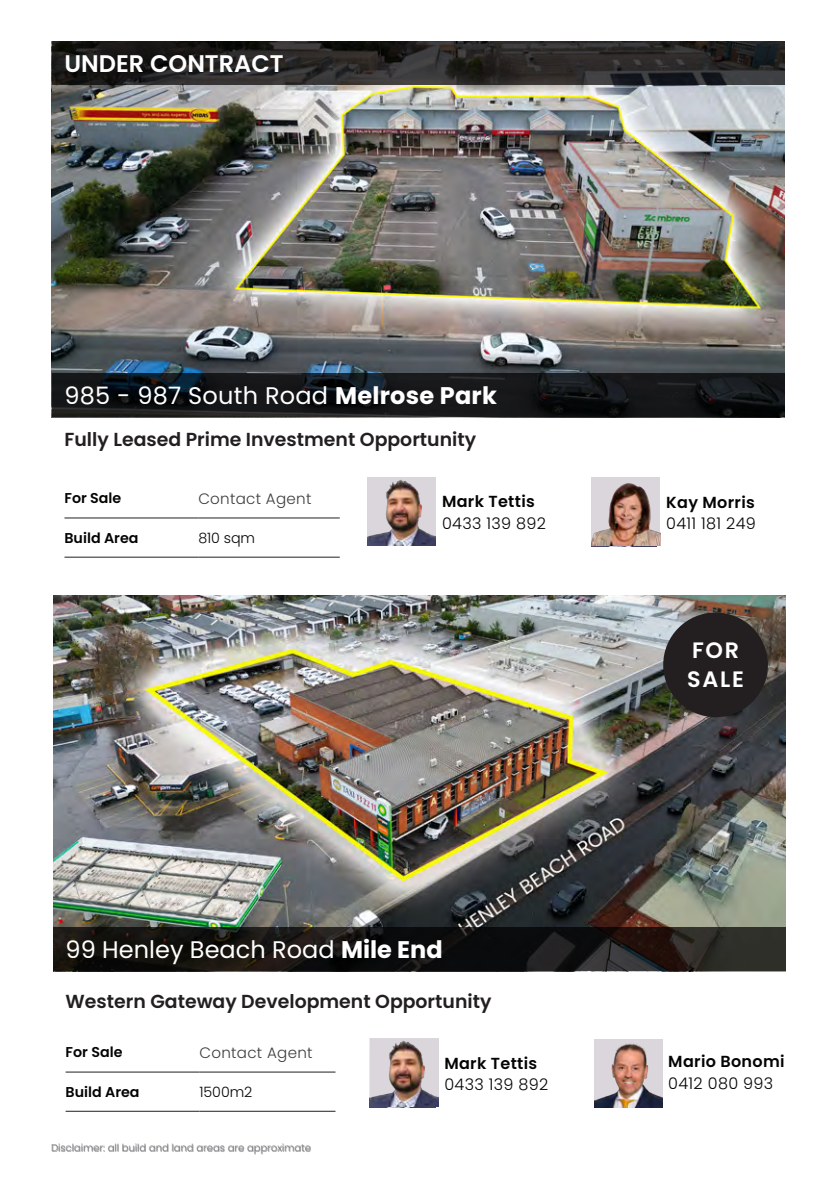
<style>
.page{position:relative;width:840px;height:1191px;background:#fff}
.page>*{position:absolute;margin:0;border:0;box-sizing:border-box;transform-origin:0 0}
.t1{font:24px "Poppins";color:#fff}
.t2{font:600 24px "Poppins";color:#fff}
.t3{font:600 22.2px "Poppins";letter-spacing:.075em;color:#fff}
.t4{font:600 18.8px "Poppins";color:#231f20}
.t5{font:600 16px "Poppins";letter-spacing:.02em;color:#040503}
.t6{font:300 16px "Poppins";letter-spacing:.02em;color:#040503}
.t7{font:300 15px "Poppins";letter-spacing:.02em;color:#3e3e3f}
.t8{font:600 14.2px "Poppins";color:#040503}
.t9{font:300 14.2px "Poppins";letter-spacing:-.005em;color:#040503}
.t10{font:300 10px "Poppins";color:#6c6d70}
.s1{font-weight:700}
</style>
<div class="page">
<img style="left:53px;top:595px;width:731px;height:332px">
<svg style="left:53px;top:927px;width:731px;height:44px;background:#191714"></svg>
<hr style="left:66px;top:1071px;width:133px;height:1px;background:#231f20">
<hr style="left:199px;top:1071px;width:136px;height:1px;background:#231f20">
<hr style="left:66px;top:1111px;width:133px;height:1px;background:#231f20">
<hr style="left:199px;top:1111px;width:136px;height:1px;background:#231f20">
<img style="left:369px;top:1038px;width:66px;height:69px">
<img style="left:370px;top:1038px;width:68px;height:68px">
<img style="left:594px;top:1039px;width:68px;height:68px">
<div style="left:662px;top:612px;width:105px;height:105px;background:#231f20;border-radius:50%"></div>
<img style="left:52px;top:85px;width:731px;height:288px">
<svg style="left:52px;top:373px;width:731px;height:44px;background:#131618"></svg>
<hr style="left:64px;top:517px;width:134px;height:1px;background:#231f20">
<hr style="left:198px;top:517px;width:141px;height:1px;background:#231f20">
<hr style="left:64px;top:557px;width:134px;height:1px;background:#231f20">
<hr style="left:198px;top:557px;width:141px;height:1px;background:#231f20">
<img style="left:367px;top:477px;width:68px;height:68px">
<img style="left:591px;top:478px;width:68px;height:68px">
<svg style="left:52px;top:41px;width:731px;height:44px;background:#272625"></svg>
<p class="t2" style="left:64px;top:50px;width:221px">UNDER CONTRACT</p>
<p class="t1" style="left:64px;top:382px;width:434px">985 - 987 South Road <span class="s1">Melrose Park</span></p>
<p class="t4" style="left:64px;top:428px;width:413px">Fully Leased Prime Investment Opportunity</p>
<p class="t8" style="left:64px;top:489px;width:58px">For Sale</p>
<p class="t7" style="left:198px;top:490px;width:115px">Contact Agent</p>
<p class="t8" style="left:64px;top:530px;width:75px">Build Area</p>
<p class="t9" style="left:198px;top:530px;width:58px">810 sqm</p>
<p class="t5" style="left:442px;top:492px;width:94px">Mark Tettis</p>
<p class="t6" style="left:442px;top:514px;width:105px">0433 139 892</p>
<p class="t1" style="left:66px;top:936px;width:378px">99 Henley Beach Road <span class="s1">Mile End</span></p>
<p class="t4" style="left:66px;top:991px;width:427px">Western Gateway Development Opportunity</p>
<p class="t8" style="left:66px;top:1043px;width:58px">For Sale</p>
<p class="t7" style="left:199px;top:1043px;width:115px">Contact Agent</p>
<p class="t8" style="left:66px;top:1083px;width:75px">Build Area</p>
<p class="t9" style="left:199px;top:1083px;width:54px">1500m2</p>
<p class="t10" style="left:51px;top:1142px;width:261px">Disclaimer: all build and land areas are approximate</p>
<p class="t5" style="left:444px;top:1053px;width:94px">Mark Tettis</p>
<p class="t6" style="left:444px;top:1075px;width:105px">0433 139 892</p>
<p class="t5" style="left:665px;top:493px;width:90px">Kay Morris</p>
<p class="t6" style="left:665px;top:514px;width:91px">0411 181 249</p>
<p class="t3" style="left:691px;top:637px;width:48px">FOR</p>
<p class="t3" style="left:686px;top:666px;width:58px">SALE</p>
<p class="t5" style="left:668px;top:1052px;width:118px">Mario Bonomi</p>
<p class="t6" style="left:668px;top:1073px;width:106px">0412 080 993</p>
</div>
